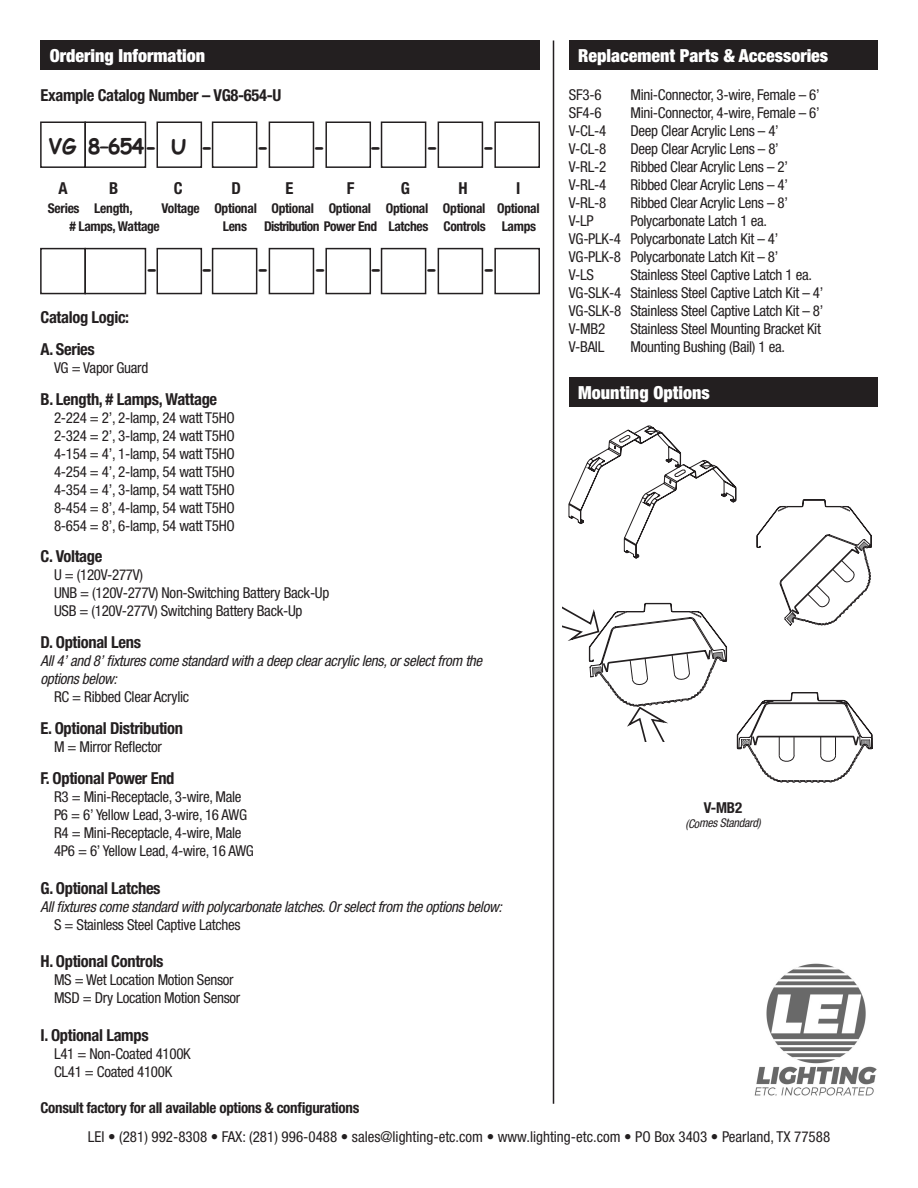
<style>
.page{position:relative;width:918px;height:1188px;background:#fff}
.page>*{position:absolute;margin:0;border:0;box-sizing:border-box;transform-origin:0 0}
.Text{font:700 21px "Comic Sans MS";color:#231f20}
.t1{font:900 condensed 18px "Helvetica Neue";color:#fff}
.Text-2{font:700 condensed 16.5px "Helvetica Neue";letter-spacing:-.02em;color:#231f20}
.Tab_Text{font:700 condensed 16.5px "Helvetica Neue";letter-spacing:-.02em;color:#231f20}
.Tab_Text-2{font:condensed 15px "Helvetica Neue";letter-spacing:-.02em;color:#231f20}
.Text-3{font:condensed 15px "Helvetica Neue";letter-spacing:-.02em;color:#231f20}
.Tab_Text-3{font:condensed 15px "Helvetica Neue";color:#231f20}
.Text-4{font:italic condensed 15px "Helvetica Neue";letter-spacing:-.02em;color:#231f20}
.Tab_Text-4{font:italic condensed 15px "Helvetica Neue";letter-spacing:-.02em;color:#231f20}
.Tab_Text-5{font:700 condensed 15px "Helvetica Neue";letter-spacing:-.02em;color:#231f20}
.Text-5{font:700 condensed 15px "Helvetica Neue";color:#231f20}
.Text-6{font:700 condensed 13.5px "Helvetica Neue";letter-spacing:-.02em;color:#231f20}
.Text-7{font:italic condensed 12px "Helvetica Neue";letter-spacing:-.02em;color:#231f20}
</style>
<div class="page">
<div style="left:40px;top:40px;width:500px;height:30px;background:#231f20"></div>
<hr style="left:553px;top:40px;width:1px;height:1064px;background:#231f20">
<div style="left:569px;top:40px;width:309px;height:30px;background:#231f20"></div>
<div style="left:569px;top:377px;width:309px;height:29px;background:#231f20"></div>
<svg style="left:562px;top:426px;width:311px;height:357px"></svg>
<div style="left:157px;top:122px;width:45px;height:46px;border:2px solid #231f20"></div>
<div style="left:84px;top:122px;width:62px;height:46px;border:2px solid #231f20"></div>
<div style="left:40px;top:122px;width:46px;height:46px;border:2px solid #231f20"></div>
<div style="left:212px;top:122px;width:45px;height:46px;border:2px solid #231f20"></div>
<div style="left:269px;top:122px;width:45px;height:46px;border:2px solid #231f20"></div>
<div style="left:325px;top:122px;width:46px;height:46px;border:2px solid #231f20"></div>
<div style="left:381px;top:122px;width:45px;height:46px;border:2px solid #231f20"></div>
<div style="left:438px;top:122px;width:45px;height:46px;border:2px solid #231f20"></div>
<div style="left:494px;top:122px;width:46px;height:46px;border:2px solid #231f20"></div>
<img style="left:754px;top:963px;width:123px;height:133px">
<div style="left:157px;top:248px;width:45px;height:46px;border:2px solid #231f20"></div>
<div style="left:84px;top:248px;width:62px;height:46px;border:2px solid #231f20"></div>
<div style="left:40px;top:248px;width:46px;height:46px;border:2px solid #231f20"></div>
<div style="left:212px;top:248px;width:45px;height:46px;border:2px solid #231f20"></div>
<div style="left:269px;top:248px;width:45px;height:46px;border:2px solid #231f20"></div>
<div style="left:325px;top:248px;width:46px;height:46px;border:2px solid #231f20"></div>
<div style="left:381px;top:248px;width:45px;height:46px;border:2px solid #231f20"></div>
<div style="left:438px;top:248px;width:45px;height:46px;border:2px solid #231f20"></div>
<div style="left:494px;top:248px;width:46px;height:46px;border:2px solid #231f20"></div>
<p class="t1" style="left:50px;top:45px;width:157px">Ordering Information</p>
<p class="Text-2" style="left:40px;top:86px;width:242px">Example Catalog Number – VG8-654-U</p>
<p class="Text" style="left:48px;top:131px;width:166px">VG 8–654- U -</p>
<p class="Text" style="left:256px;top:131px;width:71px">- -</p>
<p class="Text" style="left:369px;top:131px;width:71px">- -</p>
<p class="Text" style="left:482px;top:131px;width:14px">-</p>
<p class="Text-2" style="left:59px;top:178px;width:11px">A</p>
<p class="Text-2" style="left:109px;top:178px;width:11px">B</p>
<p class="Text-2" style="left:174px;top:178px;width:10px">C</p>
<p class="Text-2" style="left:232px;top:178px;width:11px">D</p>
<p class="Text-2" style="left:286px;top:178px;width:9px">E</p>
<p class="Text-2" style="left:347px;top:178px;width:9px">F</p>
<p class="Text-2" style="left:401px;top:178px;width:11px">G</p>
<p class="Text-2" style="left:458px;top:178px;width:11px">H</p>
<p class="Text-2" style="left:516px;top:178px;width:6px">I</p>
<p class="Text-6" style="left:48px;top:200px;width:86px">Series Length,</p>
<p class="Text-6" style="left:162px;top:200px;width:380px">Voltage Optional Optional Optional Optional Optional Optional</p>
<p class="Text-6" style="left:70px;top:218px;width:92px"># Lamps, Wattage</p>
<p class="Text-6" style="left:223px;top:218px;width:26px">Lens</p>
<p class="Text-6" style="left:264px;top:218px;width:273px">Distribution Power End Latches Controls Lamps</p>
<p class="Text" style="left:145px;top:253px;width:69px">- -</p>
<p class="Text" style="left:256px;top:253px;width:72px">- -</p>
<p class="Text" style="left:370px;top:253px;width:70px">- -</p>
<p class="Text" style="left:483px;top:253px;width:14px">-</p>
<p class="Text-2" style="left:40px;top:307px;width:90px">Catalog Logic:</p>
<p class="Text-2" style="left:40px;top:339px;width:56px">A. Series</p>
<p class="Tab_Text-2" style="left:54px;top:359px;width:96px">VG = Vapor Guard</p>
<p class="Text-2" style="left:40px;top:389px;width:178px">B. Length, # Lamps, Wattage</p>
<p class="Tab_Text-2" style="left:54px;top:409px;width:182px">2-224 = 2’, 2-lamp, 24 watt T5HO</p>
<p class="Tab_Text-2" style="left:54px;top:427px;width:182px">2-324 = 2’, 3-lamp, 24 watt T5HO</p>
<p class="Tab_Text-2" style="left:54px;top:445px;width:182px">4-154 = 4’, 1-lamp, 54 watt T5HO</p>
<p class="Tab_Text-2" style="left:54px;top:463px;width:182px">4-254 = 4’, 2-lamp, 54 watt T5HO</p>
<p class="Tab_Text-2" style="left:54px;top:481px;width:182px">4-354 = 4’, 3-lamp, 54 watt T5HO</p>
<p class="Tab_Text-2" style="left:54px;top:499px;width:182px">8-454 = 8’, 4-lamp, 54 watt T5HO</p>
<p class="Tab_Text-2" style="left:54px;top:517px;width:182px">8-654 = 8’, 6-lamp, 54 watt T5HO</p>
<p class="Text-2" style="left:40px;top:547px;width:63px">C. Voltage</p>
<p class="Tab_Text-2" style="left:54px;top:566px;width:91px">U = (120V-277V)</p>
<p class="Tab_Text-2" style="left:54px;top:584px;width:277px">UNB = (120V-277V) Non-Switching Battery Back-Up</p>
<p class="Tab_Text-2" style="left:54px;top:602px;width:250px">USB = (120V-277V) Switching Battery Back-Up</p>
<p class="Text-2" style="left:40px;top:632px;width:102px">D. Optional Lens</p>
<p class="Text-4" style="left:40px;top:652px;width:443px">All 4’ and 8’ fixtures come standard with a deep clear acrylic lens, or select from the</p>
<p class="Text-4" style="left:40px;top:670px;width:78px">options below:</p>
<p class="Tab_Text-2" style="left:54px;top:688px;width:137px">RC = Ribbed Clear Acrylic</p>
<p class="Tab_Text" style="left:40px;top:718px;width:144px">E. Optional Distribution</p>
<p class="Tab_Text-2" style="left:54px;top:738px;width:109px">M = Mirror Reflector</p>
<p class="Text-2" style="left:40px;top:768px;width:136px">F. Optional Power End</p>
<p class="Tab_Text-2" style="left:54px;top:788px;width:189px">R3 = Mini-Receptacle, 3-wire, Male</p>
<p class="Tab_Text-2" style="left:54px;top:806px;width:195px">P6 = 6’ Yellow Lead, 3-wire, 16 AWG</p>
<p class="Tab_Text-2" style="left:54px;top:824px;width:189px">R4 = Mini-Receptacle, 4-wire, Male</p>
<p class="Tab_Text-2" style="left:54px;top:842px;width:201px">4P6 = 6’ Yellow Lead, 4-wire, 16 AWG</p>
<p class="Text-2" style="left:40px;top:878px;width:122px">G. Optional Latches</p>
<p class="Tab_Text-4" style="left:40px;top:898px;width:463px">All fixtures come standard with polycarbonate latches. Or select from the options below:</p>
<p class="Tab_Text-2" style="left:54px;top:916px;width:188px">S = Stainless Steel Captive Latches</p>
<p class="Text-2" style="left:40px;top:952px;width:125px">H. Optional Controls</p>
<p class="Tab_Text-2" style="left:54px;top:971px;width:181px">MS = Wet Location Motion Sensor</p>
<p class="Tab_Text-2" style="left:54px;top:989px;width:188px">MSD = Dry Location Motion Sensor</p>
<p class="Text-2" style="left:40px;top:1025px;width:110px">I. Optional Lamps</p>
<p class="Tab_Text-2" style="left:54px;top:1045px;width:138px">L41 = Non-Coated 4100K</p>
<p class="Tab_Text-2" style="left:54px;top:1063px;width:120px">CL41 = Coated 4100K</p>
<p class="Tab_Text-5" style="left:40px;top:1099px;width:320px">Consult factory for all available options &amp; configurations</p>
<p class="t1" style="left:578px;top:45px;width:252px">Replacement Parts &amp; Accessories</p>
<p class="Text-3" style="left:569px;top:86px;width:34px">SF3-6</p>
<p class="Text-3" style="left:630px;top:86px;width:191px">Mini-Connector, 3-wire, Female – 6’</p>
<p class="Text-3" style="left:569px;top:104px;width:34px">SF4-6</p>
<p class="Text-3" style="left:630px;top:104px;width:191px">Mini-Connector, 4-wire, Female – 6’</p>
<p class="Text-3" style="left:569px;top:122px;width:39px">V-CL-4</p>
<p class="Text-3" style="left:630px;top:122px;width:150px">Deep Clear Acrylic Lens – 4’</p>
<p class="Text-3" style="left:569px;top:140px;width:39px">V-CL-8</p>
<p class="Text-3" style="left:630px;top:140px;width:150px">Deep Clear Acrylic Lens – 8’</p>
<p class="Text-3" style="left:569px;top:158px;width:39px">V-RL-2</p>
<p class="Text-3" style="left:630px;top:158px;width:159px">Ribbed Clear Acrylic Lens – 2’</p>
<p class="Text-3" style="left:569px;top:176px;width:39px">V-RL-4</p>
<p class="Text-3" style="left:630px;top:176px;width:159px">Ribbed Clear Acrylic Lens – 4’</p>
<p class="Text-3" style="left:569px;top:194px;width:39px">V-RL-8</p>
<p class="Text-3" style="left:630px;top:194px;width:159px">Ribbed Clear Acrylic Lens – 8’</p>
<p class="Text-3" style="left:569px;top:212px;width:26px">V-LP</p>
<p class="Text-3" style="left:630px;top:212px;width:138px">Polycarbonate Latch 1 ea.</p>
<p class="Text-3" style="left:569px;top:230px;width:211px">VG-PLK-4 Polycarbonate Latch Kit – 4’</p>
<p class="Text-3" style="left:569px;top:248px;width:211px">VG-PLK-8 Polycarbonate Latch Kit – 8’</p>
<p class="Text-3" style="left:569px;top:266px;width:27px">V-LS</p>
<p class="Text-3" style="left:630px;top:266px;width:183px">Stainless Steel Captive Latch 1 ea.</p>
<p class="Text-3" style="left:569px;top:284px;width:256px">VG-SLK-4 Stainless Steel Captive Latch Kit – 4’</p>
<p class="Text-3" style="left:569px;top:302px;width:256px">VG-SLK-8 Stainless Steel Captive Latch Kit – 8’</p>
<p class="Text-3" style="left:569px;top:320px;width:38px">V-MB2</p>
<p class="Text-3" style="left:630px;top:320px;width:192px">Stainless Steel Mounting Bracket Kit</p>
<p class="Text-3" style="left:569px;top:338px;width:37px">V-BAIL</p>
<p class="Text-3" style="left:630px;top:338px;width:156px">Mounting Bushing (Bail) 1 ea.</p>
<p class="t1" style="left:578px;top:381px;width:133px">Mounting Options</p>
<p class="Text-5" style="left:703px;top:799px;width:40px;rotate:-1deg">V-MB2</p>
<p class="Text-7" style="left:685px;top:816px;width:77px">(Comes Standard)</p>
<p class="Tab_Text-3" style="left:88px;top:1128px;width:744px">LEI • (281) 992-8308 • FAX: (281) 996-0488 • sales@lighting-etc.com • www.lighting-etc.com • PO Box 3403 • Pearland, TX 77588</p>
</div>
